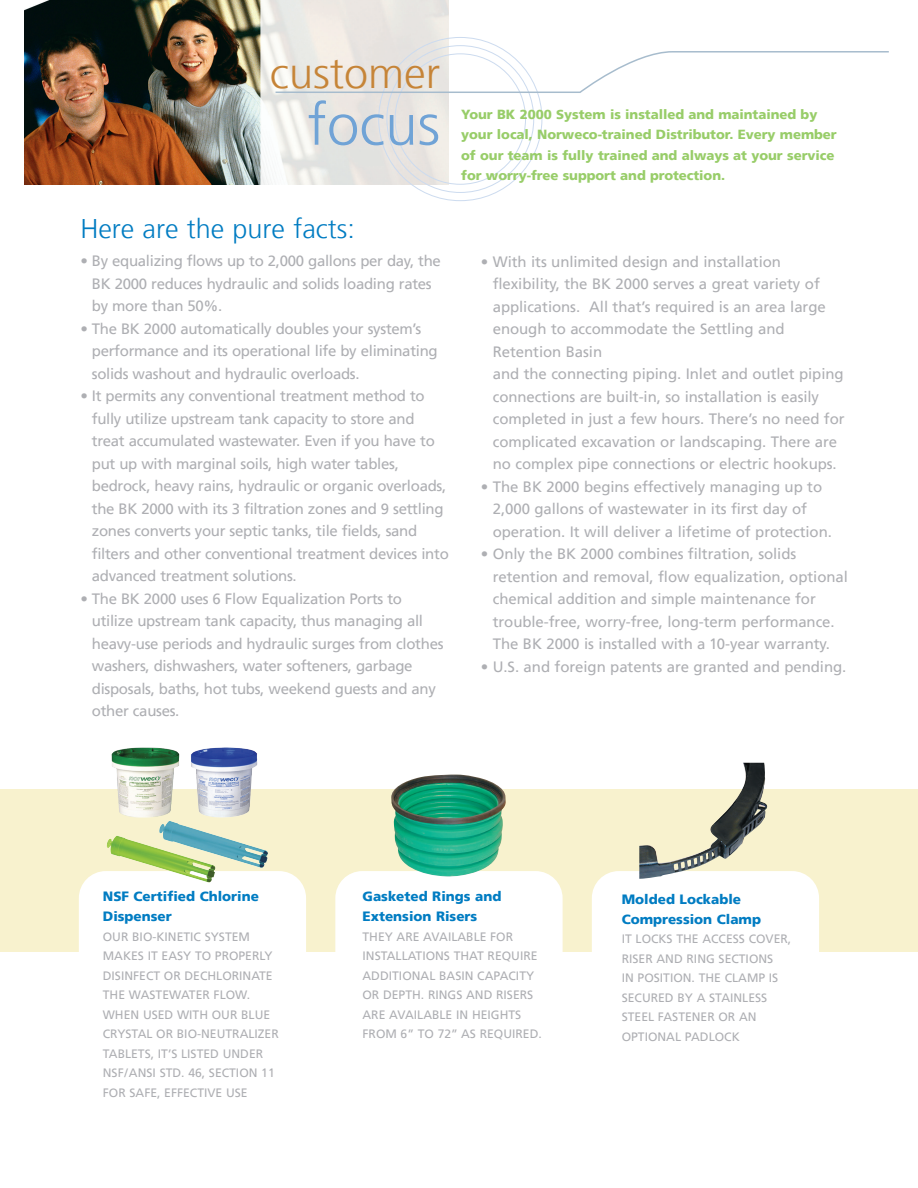
<style>
.page{position:relative;width:918px;height:1188px;background:#fff}
.page>*{position:absolute;margin:0;border:0;box-sizing:border-box;transform-origin:0 0}
.t1{font:300 58.2px "Frutiger LT";color:#70a3d6}
.t2{font:300 43.2px "Frutiger LT";color:#c68437}
.t3{font:300 27px "Frutiger LT";color:#007cc2}
.pure_facts{font:15px/22.5px "Frutiger LT";letter-spacing:-.02em;color:#aeafb3}
.product_head{font:900 13.5px/20.2px "Frutiger LT";color:#007cc2}
.green_call_out{font:900 13.2px/20.4px "Frutiger LT";letter-spacing:-.005em;color:#98cd69}
.extras_text{font:12.15px/19.5px "Frutiger LT";color:#aeafb3}
.product_head-2{font:12.15px/19.5px "Frutiger LT";color:#aeafb3}
</style>
<div class="page">
<div style="left:0;top:789px;width:918px;height:163px;background:#f8f2ce"></div>
<div style="left:79px;top:871px;width:227px;height:224px;background:#fff;border-radius:27px"></div>
<div style="left:335px;top:871px;width:228px;height:224px;background:#fff;border-radius:27px"></div>
<div style="left:592px;top:871px;width:227px;height:224px;background:#fff;border-radius:27px"></div>
<img style="left:25px;top:0;width:424px;height:184px">
<svg style="left:274px;top:50px;width:615px;height:44px"></svg>
<img style="left:391px;top:775px;width:115px;height:102px">
<img style="left:639px;top:763px;width:128px;height:116px">
<img style="left:107px;top:747px;width:161px;height:136px">
<p class="t2" style="left:270px;top:48px;width:172px">customer</p>
<p class="t1" style="left:308px;top:92px;width:134px">focus</p>
<p class="green_call_out" style="left:461px;top:104px;width:377px">Your BK 2000 System is installed and maintained by your local, Norweco-trained Distributor. Every member of our team is fully trained and always at your service for worry-free support and protection.</p>
<p class="t3" style="left:80px;top:213px;width:276px">Here are the pure facts:</p>
<p class="pure_facts" style="left:92px;top:250px;width:351px;text-indent:-11px">• By equalizing flows up to 2,000 gallons per day, the<br>BK 2000 reduces hydraulic and solids loading rates by more than 50%.</p>
<p class="pure_facts" style="left:92px;top:317px;width:347px;text-indent:-11px">• The BK 2000 automatically doubles your system’s performance and its operational life by eliminating solids washout and hydraulic overloads.</p>
<p class="pure_facts" style="left:92px;top:385px;width:359px;text-indent:-11px">• It permits any conventional treatment method to fully utilize upstream tank capacity to store and treat accumulated wastewater. Even if you have to put up with marginal soils, high water tables, bedrock, heavy rains, hydraulic or organic overloads, the BK 2000 with its 3 filtration zones and 9 settling zones converts your septic tanks, tile fields, sand filters and other conventional treatment devices into advanced treatment solutions.</p>
<p class="pure_facts" style="left:92px;top:587px;width:353px;text-indent:-11px">• The BK 2000 uses 6 Flow Equalization Ports to utilize upstream tank capacity, thus managing all heavy-use periods and hydraulic surges from clothes washers, dishwashers, water softeners, garbage disposals, baths, hot tubs, weekend guests and any other causes.</p>
<p class="pure_facts" style="left:493px;top:250px;width:353px;text-indent:-12px">• With its unlimited design and installation flexibility, the BK 2000 serves a great variety of applications. All that’s required is an area large enough to accommodate the Settling and Retention Basin<br>and the connecting piping. Inlet and outlet piping connections are built-in, so installation is easily completed in just a few hours. There’s no need for complicated excavation or landscaping. There are no complex pipe connections or electric hookups.</p>
<p class="pure_facts" style="left:493px;top:475px;width:341px;text-indent:-12px">• The BK 2000 begins effectively managing up to<br>2,000 gallons of wastewater in its first day of operation. It will deliver a lifetime of protection.</p>
<p class="pure_facts" style="left:493px;top:543px;width:357px;text-indent:-12px">• Only the BK 2000 combines filtration, solids retention and removal, flow equalization, optional chemical addition and simple maintenance for trouble-free, worry-free, long-term performance.<br>The BK 2000 is installed with a 10-year warranty.</p>
<p class="pure_facts" style="left:481px;top:655px;width:367px">• U.S. and foreign patents are granted and pending.</p>
<p class="product_head" style="left:103px;top:886px;width:158px">NSF Certified Chlorine<br>Dispenser</p>
<p class="product_head-2" style="left:103px;top:927px;width:177px">OUR BIO-KINETIC SYSTEM<br>MAKES IT EASY TO PROPERLY<br>DISINFECT OR DECHLORINATE<br>THE WASTEWATER FLOW.<br>WHEN USED WITH OUR BLUE<br>CRYSTAL OR BIO-NEUTRALIZER<br>TABLETS, IT’S LISTED UNDER<br>NSF/ANSI STD. 46, SECTION 11<br>FOR SAFE, EFFECTIVE USE</p>
<p class="product_head" style="left:363px;top:886px;width:140px">Gasketed Rings and<br>Extension Risers</p>
<p class="extras_text" style="left:363px;top:927px;width:181px">THEY ARE AVAILABLE FOR<br>INSTALLATIONS THAT REQUIRE<br>ADDITIONAL BASIN CAPACITY<br>OR DEPTH. RINGS AND RISERS<br>ARE AVAILABLE IN HEIGHTS<br>FROM 6” TO 72” AS REQUIRED.</p>
<p class="product_head" style="left:622px;top:889px;width:141px">Molded Lockable<br>Compression Clamp</p>
<p class="extras_text" style="left:622px;top:929px;width:171px">IT LOCKS THE ACCESS COVER,<br>RISER AND RING SECTIONS<br>IN POSITION. THE CLAMP IS<br>SECURED BY A STAINLESS<br>STEEL FASTENER OR AN<br>OPTIONAL PADLOCK</p>
</div>
